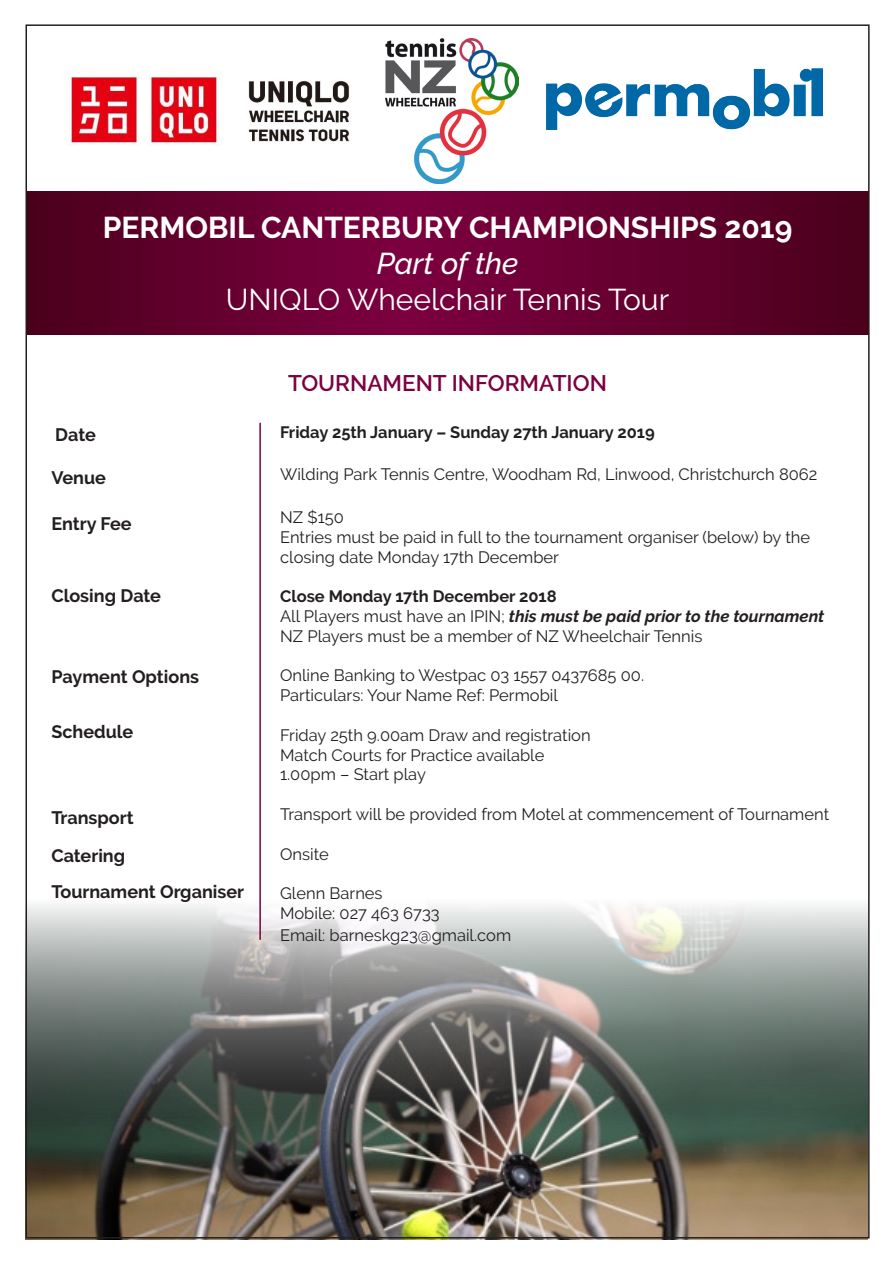
<style>
.page{position:relative;width:893px;height:1263px;background:#fff}
.page>*{position:absolute;margin:0;border:0;box-sizing:border-box;transform-origin:0 0}
.t1{font:700 30px "Raleway";color:#fff}
.t2{font:30px "Raleway";color:#fff}
.t3{font:italic 500 30px "Raleway";color:#fff}
.t4{font:600 22.5px "Raleway";color:#7c0040}
.t5{font:700 18px "Raleway";color:#231f20}
.t6{font:16.5px "Raleway";color:#231f20}
.t7{font:700 16.5px "Raleway";color:#231f20}
.t8{font:italic 700 16.5px "Raleway";color:#231f20}
.s1{font-weight:400;font-style:normal}
</style>
<div class="page">
<img style="left:26px;top:904px;width:842px;height:335px">
<svg style="left:29px;top:191px;width:838px;height:143px;background:#64002e"></svg>
<hr style="left:259px;top:423px;width:2px;height:517px;background:#7c0040">
<img style="left:385px;top:38px;width:134px;height:145px">
<img style="left:65px;top:73px;width:158px;height:72px">
<img style="left:248px;top:81px;width:102px;height:61px">
<img style="left:546px;top:68px;width:276px;height:61px">
<p class="t1" style="left:103px;top:210px;width:691px">PERMOBIL CANTERBURY CHAMPIONSHIPS 2019</p>
<p class="t3" style="left:377px;top:246px;width:143px">Part of the</p>
<p class="t2" style="left:226px;top:282px;width:445px">UNIQLO Wheelchair Tennis Tour</p>
<p class="t5" style="left:55px;top:424px;width:42px">Date</p>
<p class="t5" style="left:51px;top:467px;width:56px">Venue</p>
<p class="t5" style="left:51px;top:513px;width:82px">Entry Fee</p>
<p class="t5" style="left:51px;top:586px;width:111px">Closing Date</p>
<p class="t5" style="left:51px;top:666px;width:149px">Payment Options</p>
<p class="t5" style="left:51px;top:721px;width:84px">Schedule</p>
<p class="t5" style="left:51px;top:807px;width:84px">Transport</p>
<p class="t5" style="left:51px;top:845px;width:75px">Catering</p>
<p class="t5" style="left:51px;top:881px;width:194px">Tournament Organiser</p>
<p class="t4" style="left:288px;top:370px;width:320px">TOURNAMENT INFORMATION</p>
<p class="t7" style="left:280px;top:423px;width:376px">Friday 25th January – Sunday 27th January 2019</p>
<p class="t6" style="left:280px;top:464px;width:539px">Wilding Park Tennis Centre, Woodham Rd, Linwood, Christchurch 8062</p>
<p class="t6" style="left:280px;top:507px;width:65px">NZ $150</p>
<p class="t6" style="left:280px;top:527px;width:531px">Entries must be paid in full to the tournament organiser (below) by the</p>
<p class="t6" style="left:280px;top:547px;width:280px">closing date Monday 17th December</p>
<p class="t7" style="left:280px;top:587px;width:278px">Close Monday 17th December 2018</p>
<p class="t8" style="left:280px;top:606px;width:546px"><span class="s1">All Players must have an IPIN;</span> this must be paid prior to the tournament</p>
<p class="t6" style="left:280px;top:626px;width:424px">NZ Players must be a member of NZ Wheelchair Tennis</p>
<p class="t6" style="left:280px;top:666px;width:365px">Online Banking to Westpac 03 1557 0437685 00.</p>
<p class="t6" style="left:280px;top:686px;width:279px">Particulars: Your Name Ref: Permobil</p>
<p class="t6" style="left:280px;top:725px;width:312px">Friday 25th 9.00am Draw and registration</p>
<p class="t6" style="left:280px;top:745px;width:266px">Match Courts for Practice available</p>
<p class="t6" style="left:280px;top:765px;width:147px">1.00pm – Start play</p>
<p class="t6" style="left:280px;top:804px;width:551px">Transport will be provided from Motel at commencement of Tournament</p>
<p class="t6" style="left:280px;top:844px;width:50px">Onsite</p>
<p class="t6" style="left:280px;top:884px;width:104px">Glenn Barnes</p>
<p class="t6" style="left:280px;top:903px;width:161px">Mobile: 027 463 6733</p>
<p class="t6" style="left:280px;top:925px;width:233px">Email: barneskg23@gmail.com</p>
</div>
